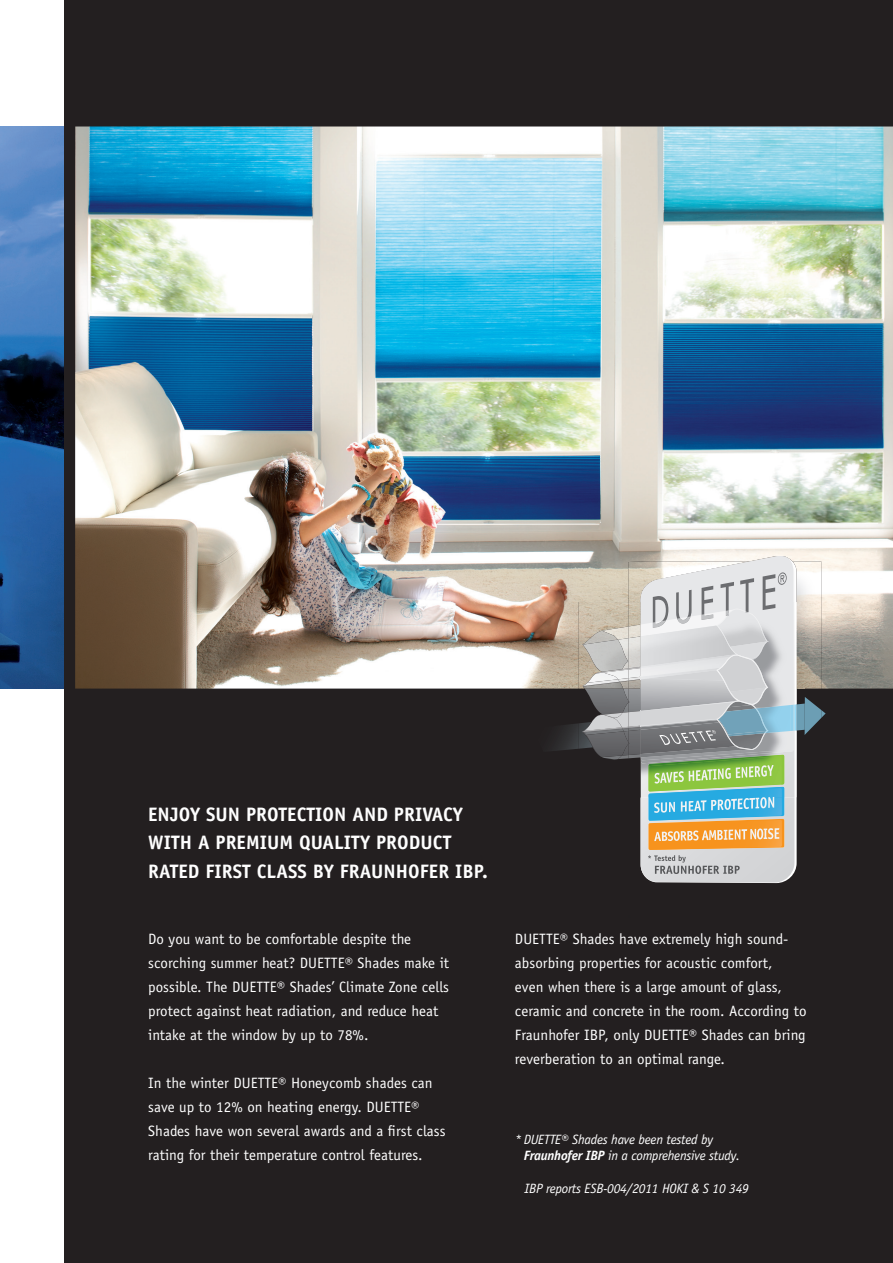
<style>
.page{position:relative;width:893px;height:1263px;background:#fff}
.page>*{position:absolute;margin:0;border:0;box-sizing:border-box;transform-origin:0 0}
.t1{font:700 19.5px/28.5px "Officina Sans";letter-spacing:.005em;color:#fefefe}
.t2{font:15px/24px "Officina Sans";letter-spacing:.005em;color:#fff}
.t3{font:italic 13.5px/16.2px "Officina Sans";letter-spacing:-.02em;color:#fff}
.s1{font-weight:700}
</style>
<div class="page">
<img style="left:0;top:126px;width:65px;height:562px">
<div style="left:65px;top:0;width:828px;height:1263px;background:#231f20"></div>
<img style="left:75px;top:126px;width:818px;height:562px">
<img style="left:643px;top:874px;width:150px;height:8px">
<img style="left:579px;top:602px;width:3px;height:86px">
<img style="left:552px;top:723px;width:27px;height:28px">
<img style="left:579px;top:723px;width:3px;height:26px">
<svg style="left:582px;top:553px;width:244px;height:321px"></svg>
<h1 class="t1" style="left:148px;top:800px;width:341px">ENJOY SUN PROTECTION AND PRIVACY<br>WITH A PREMIUM QUALITY PRODUCT<br>RATED FIRST CLASS BY FRAUNHOFER IBP.</h1>
<p class="t2" style="left:148px;top:927px;width:303px">Do you want to be comfortable despite the scorching summer heat? DUETTE® Shades make it possible. The DUETTE® Shades’ Climate Zone cells protect against heat radiation, and reduce heat intake at the window by up to 78%.</p>
<p class="t2" style="left:148px;top:1071px;width:299px">In the winter DUETTE® Honeycomb shades can save up to 12% on heating energy. DUETTE® Shades have won several awards and a first class rating for their temperature control features.</p>
<p class="t2" style="left:515px;top:927px;width:293px">DUETTE® Shades have extremely high sound&shy;absorbing properties for acoustic comfort,<br>even when there is a large amount of glass, ceramic and concrete in the room. According to Fraunhofer IBP, only DUETTE® Shades can bring reverberation to an optimal range.</p>
<p class="t3" style="left:524px;top:1132px;width:218px;text-indent:-9px">* DUETTE® Shades have been tested by<br><span class="s1">Fraunhofer IBP</span> in a comprehensive study.</p>
<p class="t3" style="left:524px;top:1180px;width:226px">IBP reports ESB-004/2011 HOKI &amp; S 10 349</p>
</div>
